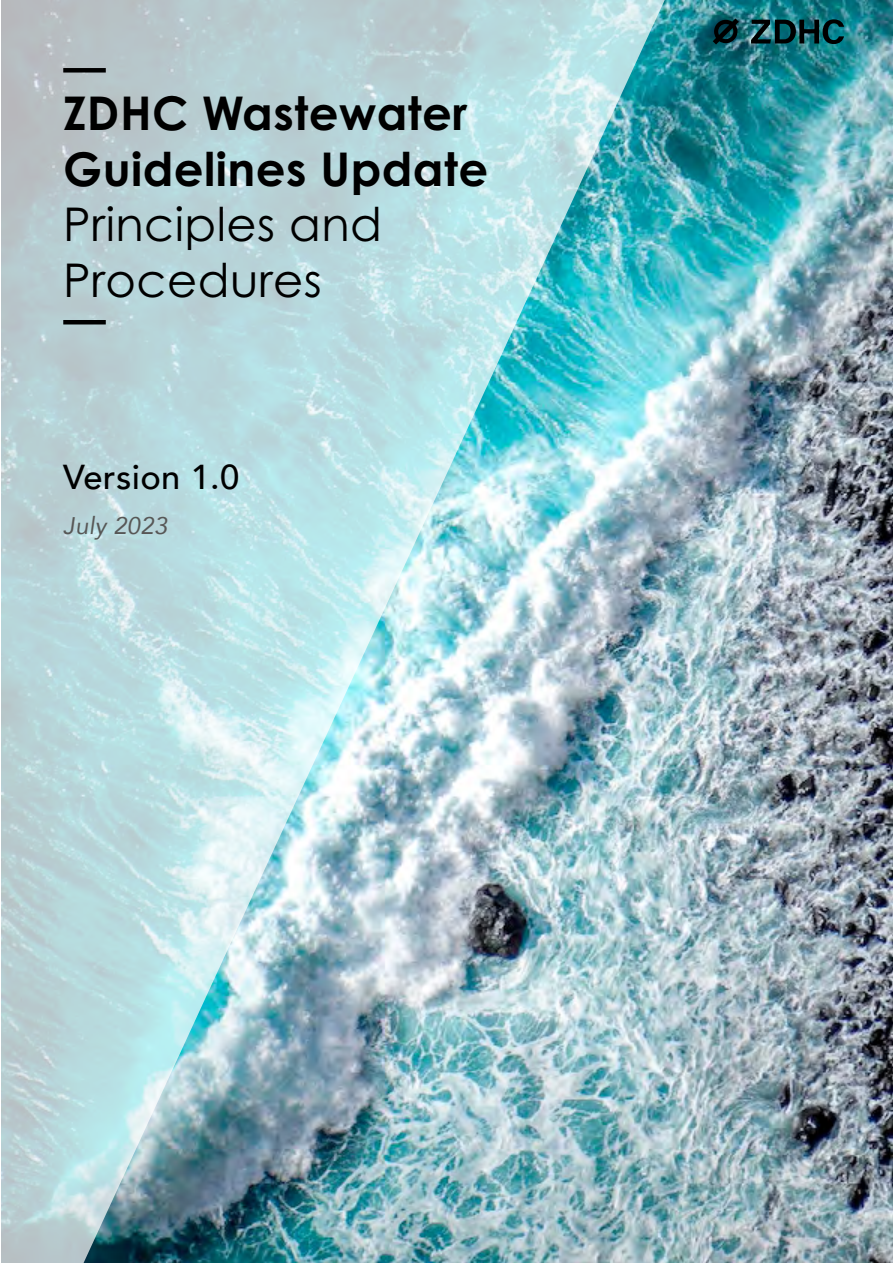
<style>
.page{position:relative;width:893px;height:1263px;background:#fff}
.page>*{position:absolute;margin:0;border:0;box-sizing:border-box;transform-origin:0 0}
.t1{font:700 46.5px/55.5px "Century Gothic Pro";letter-spacing:.01em;color:#000}
.t2{font:46.5px/55.5px "Century Gothic Pro";letter-spacing:.01em;color:#000}
.t3{font:500 34.5px "Avenir";letter-spacing:.01em;color:#000}
.t4{font:italic 24px "Avenir";letter-spacing:.01em;color:#575756}
</style>
<div class="page">
<img style="left:680px;top:0;width:213px;height:1263px">
<img style="left:1px;top:0;width:679px;height:1263px">
<img style="left:751px;top:19px;width:93px;height:41px">
<svg style="left:713px;top:18px;width:26px;height:27px"></svg>
<div style="left:63px;top:68px;width:43px;height:5px;background:#000"></div>
<hr style="left:63px;top:320px;width:43px;height:4px;background:#000">
<p class="t1" style="left:63px;top:85px;width:427px">ZDHC Wastewater<br>Guidelines Update</p>
<p class="t2" style="left:63px;top:196px;width:320px">Principles and<br>Procedures</p>
<p class="t3" style="left:63px;top:447px;width:178px">Version 1.0</p>
<p class="t4" style="left:63px;top:511px;width:106px">July 2023</p>
</div>
